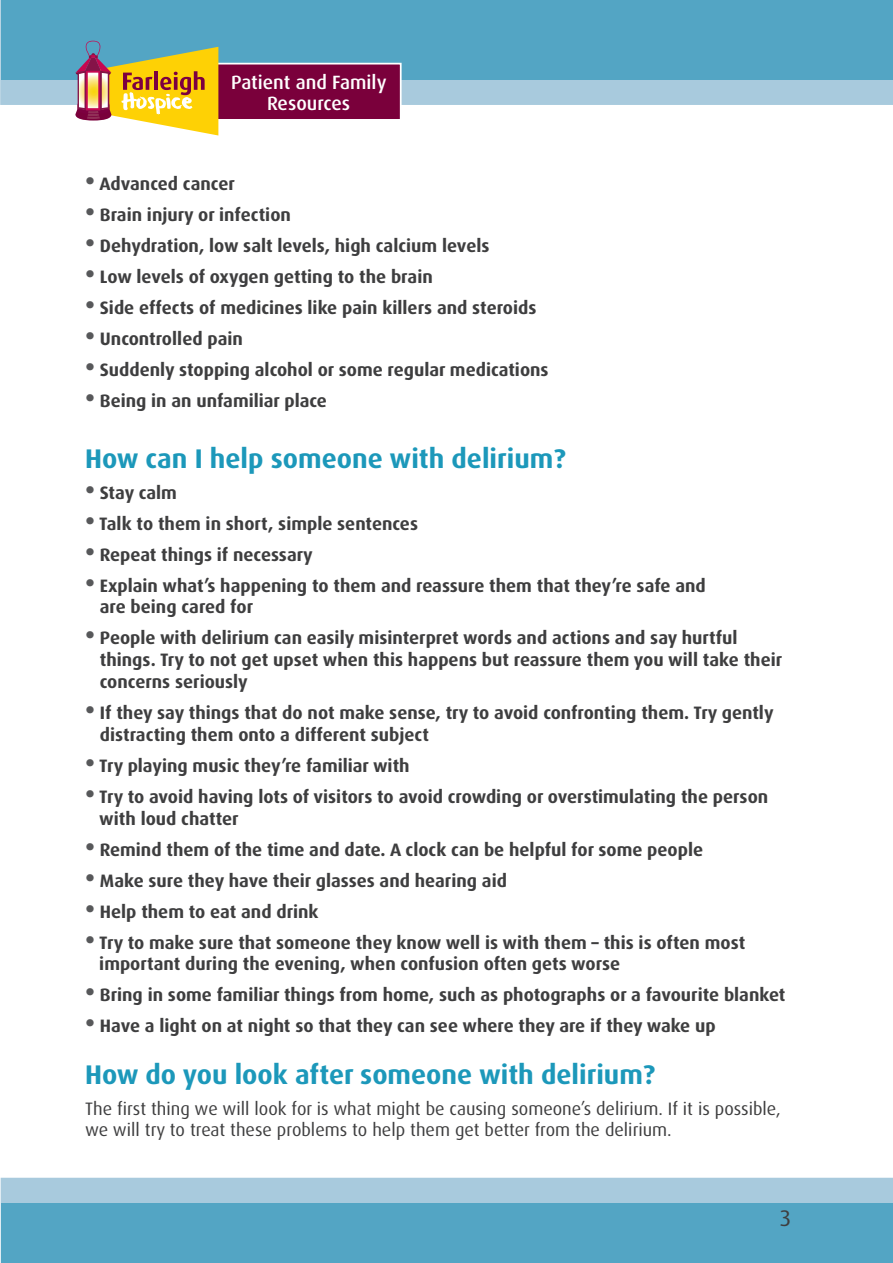
<style>
.page{position:relative;width:893px;height:1263px;background:#fff}
.page>*{position:absolute;margin:0;border:0;box-sizing:border-box;transform-origin:0 0}
.t1{font:700 27px "Dax Pro";color:#1c98ba}
.t2{font:22.65px "Dax Pro";color:#3e3e3f}
.t3{font:500 19.2px/21px "Dax Pro";color:#fff;text-align:center}
.t4{font:700 18px/21.8px "Dax Pro";color:#3e3e3f}
.t5{font:18px/21.8px "Dax Pro";color:#3e3e3f}
.s1{font-size:25.5px;color:#57585a}
</style>
<div class="page">
<div style="left:1px;top:1178px;width:892px;height:26px;background:#a8cadd"></div>
<div style="left:1px;top:1204px;width:892px;height:59px;background:#53a5c4"></div>
<div style="left:0;top:0;width:893px;height:105px;background:#a8cadd"></div>
<div style="left:1px;top:0;width:892px;height:79px;background:#53a5c4"></div>
<div style="left:146px;top:63px;width:256px;height:58px;background:#7a003b;border:2px solid #fff"></div>
<svg style="left:75px;top:41px;width:143px;height:94px"></svg>
<p class="t3" style="left:231px;top:72px;width:157px">Patient and Family<br>Resources</p>
<p class="t4" style="left:85px;top:173px;width:151px"><span class="s1">•</span> Advanced cancer</p>
<p class="t4" style="left:85px;top:204px;width:207px"><span class="s1">•</span> Brain injury or infection</p>
<p class="t4" style="left:85px;top:235px;width:406px"><span class="s1">•</span> Dehydration, low salt levels, high calcium levels</p>
<p class="t4" style="left:85px;top:266px;width:349px"><span class="s1">•</span> Low levels of oxygen getting to the brain</p>
<p class="t4" style="left:85px;top:297px;width:453px"><span class="s1">•</span> Side effects of medicines like pain killers and steroids</p>
<p class="t4" style="left:85px;top:328px;width:159px"><span class="s1">•</span> Uncontrolled pain</p>
<p class="t4" style="left:85px;top:359px;width:465px"><span class="s1">•</span> Suddenly stopping alcohol or some regular medications</p>
<p class="t4" style="left:85px;top:390px;width:243px"><span class="s1">•</span> Being in an unfamiliar place</p>
<h1 class="t1" style="left:85px;top:441px;width:482px">How can I help someone with delirium?</h1>
<p class="t4" style="left:85px;top:482px;width:93px"><span class="s1">•</span> Stay calm</p>
<p class="t4" style="left:85px;top:513px;width:334px"><span class="s1">•</span> Talk to them in short, simple sentences</p>
<p class="t4" style="left:85px;top:544px;width:229px"><span class="s1">•</span> Repeat things if necessary</p>
<p class="t4" style="left:100px;top:575px;width:607px;text-indent:-15px"><span class="s1">•</span> Explain what’s happening to them and reassure them that they’re safe and are being cared for</p>
<p class="t4" style="left:100px;top:627px;width:684px;text-indent:-15px"><span class="s1">•</span> People with delirium can easily misinterpret words and actions and say hurtful things. Try to not get upset when this happens but reassure them you will take their concerns seriously</p>
<p class="t4" style="left:100px;top:702px;width:675px;text-indent:-15px"><span class="s1">•</span> If they say things that do not make sense, try to avoid confronting them. Try gently distracting them onto a different subject</p>
<p class="t4" style="left:85px;top:755px;width:326px"><span class="s1">•</span> Try playing music they’re familiar with</p>
<p class="t4" style="left:99px;top:786px;width:670px;text-indent:-14px"><span class="s1">•</span> Try to avoid having lots of visitors to avoid crowding or overstimulating the person with loud chatter</p>
<p class="t4" style="left:85px;top:838px;width:620px"><span class="s1">•</span> Remind them of the time and date. A clock can be helpful for some people</p>
<p class="t4" style="left:85px;top:869px;width:423px"><span class="s1">•</span> Make sure they have their glasses and hearing aid</p>
<p class="t4" style="left:85px;top:900px;width:235px"><span class="s1">•</span> Help them to eat and drink</p>
<p class="t4" style="left:99px;top:931px;width:647px;text-indent:-14px"><span class="s1">•</span> Try to make sure that someone they know well is with them – this is often most important during the evening, when confusion often gets worse</p>
<p class="t4" style="left:85px;top:984px;width:702px"><span class="s1">•</span> Bring in some familiar things from home, such as photographs or a favourite blanket</p>
<p class="t4" style="left:85px;top:1015px;width:632px"><span class="s1">•</span> Have a light on at night so that they can see where they are if they wake up</p>
<h1 class="t1" style="left:85px;top:1057px;width:572px">How do you look after someone with delirium?</h1>
<p class="t5" style="left:85px;top:1097px;width:697px">The first thing we will look for is what might be causing someone’s delirium. If it is possible, we will try to treat these problems to help them get better from the delirium.</p>
<p class="t2" style="left:780px;top:1204px;width:12px">3</p>
</div>
